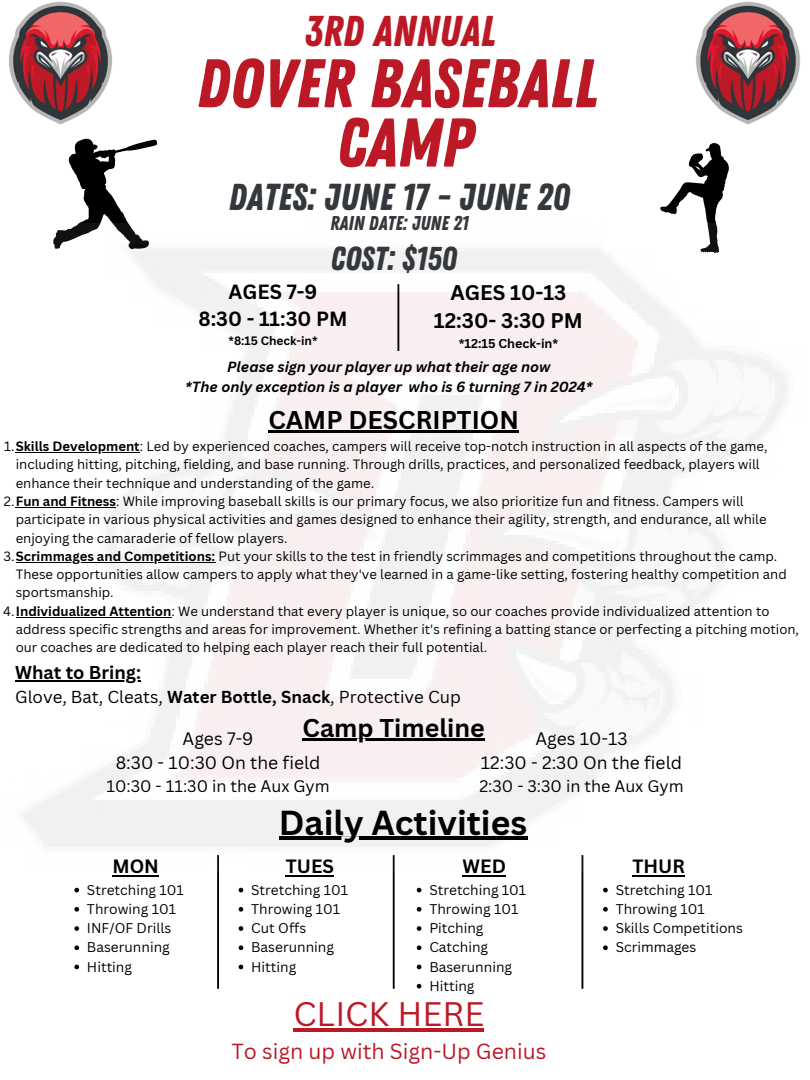
<style>
.page{position:relative;width:810px;height:1080px;background:#fff}
.page>*{position:absolute;margin:0;border:0;box-sizing:border-box;transform-origin:0 0}
.t1{font:68.75px "Zing Rust Base";color:#bc1926}
.t2{font:68.62px "Zing Rust Base";color:#bc1926}
.t3{font:43.12px "Zing Rust Base";color:#bc1926}
.t4{font:37.5px "Zing Rust Base";color:#34383d}
.t5{font:700 33.75px "Canva Sans";color:#000}
.t6{font:33.12px "Zing Rust Base";color:#34383d}
.t7{font:33.12px "Canva Sans";color:#bc1926}
.t8{font:700 25px "Canva Sans";color:#000}
.t9{font:21.25px "Canva Sans";color:#bc1926}
.t10{font:700 20.62px "Canva Sans";color:#000}
.t11{font:700 20px "Canva Sans";color:#000}
.t12{font:20px "Zing Rust Base";color:#34383d}
.t13{font:700 18.75px "Canva Sans";color:#000}
.t14{font:700 18.12px "Canva Sans";color:#000}
.t15{font:17.5px "Canva Sans";color:#000}
.t16{font:16.88px "Canva Sans";color:#000}
.t17{font:16.25px "Canva Sans";color:#000}
.t18{font:italic 700 14.38px "Canva Sans";color:#000}
.t19{font:13.75px "Canva Sans";color:#000}
.t20{font:13.12px/18.2px "Canva Sans";color:#000}
.t21{font:700 12.5px "Canva Sans";color:#000}
.t22{font:700 11.88px "Canva Sans";color:#000}
.s1{font-weight:700}
</style>
<div class="page">
<img style="left:9px;top:1px;width:104px;height:124px">
<img style="left:696px;top:1px;width:105px;height:124px">
<svg style="left:660px;top:143px;width:69px;height:80px"></svg>
<svg style="left:68px;top:139px;width:90px;height:84px"></svg>
<svg style="left:74px;top:888px;width:5px;height:4px"></svg>
<svg style="left:74px;top:907px;width:5px;height:5px"></svg>
<svg style="left:74px;top:926px;width:5px;height:5px"></svg>
<svg style="left:74px;top:945px;width:5px;height:5px"></svg>
<svg style="left:74px;top:965px;width:5px;height:4px"></svg>
<hr style="left:217px;top:855px;width:2px;height:134px;background:#000">
<hr style="left:393px;top:855px;width:2px;height:134px;background:#000">
<hr style="left:582px;top:855px;width:1px;height:134px;background:#000">
<img style="left:15px;top:223px;width:773px;height:648px">
<hr style="left:268px;top:430px;width:251px;height:3px;background:#000">
<hr style="left:16px;top:452px;width:124px;height:1px;background:#000">
<hr style="left:16px;top:507px;width:100px;height:1px;background:#000">
<hr style="left:16px;top:562px;width:199px;height:1px;background:#000">
<hr style="left:16px;top:617px;width:155px;height:1px;background:#000">
<hr style="left:279px;top:836px;width:248px;height:4px;background:#000">
<hr style="left:112px;top:875px;width:47px;height:2px;background:#000">
<hr style="left:286px;top:875px;width:48px;height:2px;background:#000">
<hr style="left:463px;top:875px;width:43px;height:2px;background:#000">
<hr style="left:632px;top:875px;width:53px;height:2px;background:#000">
<svg style="left:239px;top:888px;width:4px;height:4px"></svg>
<svg style="left:239px;top:907px;width:4px;height:5px"></svg>
<svg style="left:239px;top:926px;width:4px;height:5px"></svg>
<svg style="left:239px;top:945px;width:4px;height:5px"></svg>
<svg style="left:239px;top:965px;width:4px;height:4px"></svg>
<svg style="left:417px;top:888px;width:4px;height:4px"></svg>
<svg style="left:417px;top:907px;width:4px;height:5px"></svg>
<svg style="left:417px;top:926px;width:4px;height:5px"></svg>
<svg style="left:417px;top:945px;width:4px;height:5px"></svg>
<svg style="left:417px;top:965px;width:4px;height:4px"></svg>
<svg style="left:417px;top:984px;width:4px;height:5px"></svg>
<svg style="left:603px;top:888px;width:5px;height:4px"></svg>
<svg style="left:603px;top:907px;width:5px;height:5px"></svg>
<svg style="left:603px;top:926px;width:5px;height:5px"></svg>
<svg style="left:603px;top:945px;width:5px;height:5px"></svg>
<hr style="left:15px;top:680px;width:126px;height:2px;background:#000">
<hr style="left:293px;top:1028px;width:191px;height:4px;background:#bc1926">
<hr style="left:303px;top:739px;width:182px;height:2px;background:#000">
<p class="t3" style="left:305px;top:6px;width:192px">3RD ANNUAL</p>
<h4 class="t2" style="left:196px;top:44px;width:403px">DOVER BASEBALL</h4>
<p class="t1" style="left:337px;top:103px;width:138px">CAMP</p>
<h5 class="t4" style="left:229px;top:175px;width:343px">DATES: JUNE 17 - JUNE 20</h5>
<h5 class="t12" style="left:330px;top:211px;width:140px">RAIN DATE: JUNE 21</h5>
<p class="t6" style="left:331px;top:239px;width:128px">COST: $150</p>
<p class="t11" style="left:229px;top:277px;width:90px">AGES 7-9</p>
<p class="t11" style="left:198px;top:305px;width:151px">8:30 - 11:30 PM</p>
<p class="t22" style="left:228px;top:333px;width:91px">*8:15 Check-in*</p>
<p class="t10" style="left:450px;top:278px;width:117px">AGES 10-13</p>
<p class="t10" style="left:434px;top:306px;width:151px">12:30- 3:30 PM</p>
<p class="t21" style="left:459px;top:335px;width:101px">*12:15 Check-in*</p>
<p class="t18" style="left:227px;top:357px;width:325px">Please sign your player up what their age now</p>
<h6 class="t18" style="left:185px;top:377px;width:409px">*The only exception is a player who is 6 turning 7 in 2024*</h6>
<p class="t8" style="left:268px;top:402px;width:252px">CAMP DESCRIPTION</p>
<p class="t20" style="left:16px;top:437px;width:753px;text-indent:-12px">1.<span class="s1">Skills Development</span>: Led by experienced coaches, campers will receive top-notch instruction in all aspects of the game, including hitting, pitching, fielding, and base running. Through drills, practices, and personalized feedback, players will enhance their technique and understanding of the game.</p>
<p class="t20" style="left:16px;top:492px;width:752px;text-indent:-12px">2.<span class="s1">Fun and Fitness</span>: While improving baseball skills is our primary focus, we also prioritize fun and fitness. Campers will participate in various physical activities and games designed to enhance their agility, strength, and endurance, all while enjoying the camaraderie of fellow players.</p>
<p class="t20" style="left:16px;top:547px;width:773px;text-indent:-12px">3.<span class="s1">Scrimmages and Competitions:</span> Put your skills to the test in friendly scrimmages and competitions throughout the camp.<br>These opportunities allow campers to apply what they've learned in a game-like setting, fostering healthy competition and sportsmanship.</p>
<p class="t20" style="left:16px;top:602px;width:785px;text-indent:-13px">4.<span class="s1">Individualized Attention</span>: We understand that every player is unique, so our coaches provide individualized attention to address specific strengths and areas for improvement. Whether it's refining a batting stance or perfecting a pitching motion, our coaches are dedicated to helping each player reach their full potential.</p>
<p class="t14" style="left:15px;top:660px;width:127px">What to Bring:</p>
<p class="t16" style="left:15px;top:685px;width:447px">Glove, Bat, Cleats, <span class="s1">Water Bottle, Snack</span>, Protective Cup</p>
<p class="t8" style="left:303px;top:711px;width:184px">Camp Timeline</p>
<p class="t15" style="left:183px;top:726px;width:72px">Ages 7-9</p>
<p class="t15" style="left:116px;top:751px;width:206px">8:30 - 10:30 On the field</p>
<p class="t17" style="left:106px;top:774px;width:225px">10:30 - 11:30 in the Aux Gym</p>
<p class="t15" style="left:535px;top:726px;width:94px">Ages 10-13</p>
<p class="t15" style="left:481px;top:751px;width:203px">12:30 - 2:30 On the field</p>
<p class="t17" style="left:479px;top:774px;width:206px">2:30 - 3:30 in the Aux Gym</p>
<p class="t5" style="left:279px;top:799px;width:250px">Daily Activities</p>
<p class="t13" style="left:112px;top:853px;width:48px">MON</p>
<p class="t13" style="left:286px;top:853px;width:50px">TUES</p>
<p class="t13" style="left:463px;top:853px;width:45px">WED</p>
<p class="t13" style="left:632px;top:853px;width:54px">THUR</p>
<p class="t19" style="left:251px;top:880px;width:98px">Stretching 101</p>
<p class="t19" style="left:251px;top:899px;width:90px">Throwing 101</p>
<h3 class="t19" style="left:251px;top:919px;width:57px">Cut Offs</h3>
<p class="t19" style="left:251px;top:938px;width:84px">Baserunning</p>
<p class="t19" style="left:251px;top:957px;width:47px">Hitting</p>
<h2 class="t19" style="left:87px;top:880px;width:98px">Stretching 101</h2>
<h1 class="t19" style="left:87px;top:899px;width:90px">Throwing 101</h1>
<h1 class="t19" style="left:87px;top:919px;width:86px">INF/OF Drills</h1>
<p class="t19" style="left:87px;top:938px;width:84px">Baserunning</p>
<p class="t19" style="left:87px;top:957px;width:47px">Hitting</p>
<p class="t19" style="left:429px;top:880px;width:98px">Stretching 101</p>
<p class="t19" style="left:429px;top:899px;width:90px">Throwing 101</p>
<p class="t19" style="left:429px;top:919px;width:56px">Pitching</p>
<p class="t19" style="left:429px;top:938px;width:60px">Catching</p>
<p class="t19" style="left:429px;top:957px;width:84px">Baserunning</p>
<p class="t19" style="left:429px;top:976px;width:47px">Hitting</p>
<p class="t19" style="left:616px;top:880px;width:98px">Stretching 101</p>
<p class="t19" style="left:616px;top:899px;width:90px">Throwing 101</p>
<p class="t19" style="left:616px;top:919px;width:129px">Skills Competitions</p>
<p class="t19" style="left:616px;top:938px;width:82px">Scrimmages</p>
<p class="t7" style="left:293px;top:991px;width:192px">CLICK HERE</p>
<p class="t9" style="left:231px;top:1037px;width:316px">To sign up with Sign-Up Genius</p>
</div>
